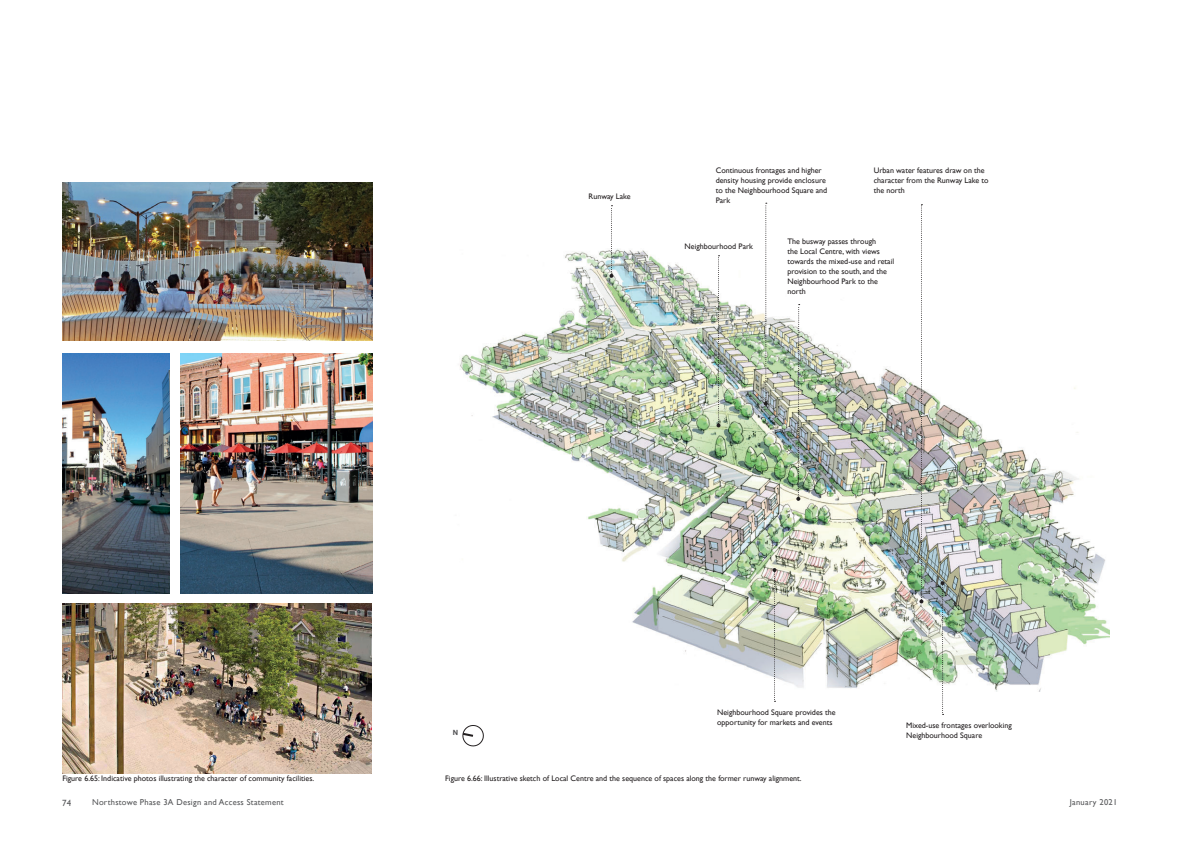
<style>
.page{position:relative;width:1191px;height:842px;background:#fff}
.page>*{position:absolute;margin:0;border:0;box-sizing:border-box;transform-origin:0 0}
.t1{font:9px "Gill Sans";color:#57585a}
.t2{font:8.5px "Gill Sans";letter-spacing:.03em;color:#57585a}
.t3{font:8px/10px "Gill Sans";color:#231f20}
</style>
<div class="page">
<img style="left:460px;top:249px;width:649px;height:442px">
<img style="left:62px;top:354px;width:108px;height:239px">
<img style="left:180px;top:354px;width:192px;height:239px">
<img style="left:62px;top:603px;width:310px;height:171px">
<img style="left:62px;top:183px;width:310px;height:158px">
<svg style="left:940px;top:581px;width:4px;height:134px"></svg>
<svg style="left:919px;top:204px;width:4px;height:399px"></svg>
<svg style="left:796px;top:304px;width:4px;height:197px"></svg>
<svg style="left:764px;top:203px;width:4px;height:203px"></svg>
<svg style="left:772px;top:568px;width:4px;height:134px"></svg>
<svg style="left:716px;top:255px;width:4px;height:172px"></svg>
<svg style="left:609px;top:205px;width:4px;height:73px"></svg>
<svg style="left:462px;top:725px;width:22px;height:22px"></svg>
<p class="t3" style="left:588px;top:191px;width:44px">Runway Lake</p>
<p class="t3" style="left:715px;top:165px;width:113px">Continuous frontages and higher density housing provide enclosure to the Neighbourhood Square and<br>Park</p>
<p class="t3" style="left:873px;top:165px;width:116px">Urban water features draw on the character from the Runway Lake to the north</p>
<p class="t3" style="left:684px;top:241px;width:70px">Neighbourhood Park</p>
<p class="t3" style="left:787px;top:237px;width:108px">The busway passes through<br>the Local Centre, with views towards the mixed-use and retail provision to the south, and the<br>Neighbourhood Park to the north</p>
<p class="t3" style="left:717px;top:707px;width:120px">Neighbourhood Square provides the opportunity for markets and events</p>
<p class="t3" style="left:906px;top:721px;width:107px">Mixed-use frontages overlooking<br>Neighbourhood Square</p>
<p class="t3" style="left:62px;top:773px;width:253px">Figure 6.65: Indicative photos illustrating the character of community facilities.</p>
<p class="t3" style="left:445px;top:773px;width:358px">Figure 6.66: Illustrative sketch of Local Centre and the sequence of spaces along the former runway alignment.</p>
<p class="t1" style="left:62px;top:797px;width:11px">74</p>
<p class="t2" style="left:92px;top:797px;width:193px">Northstowe Phase 3A Design and Access Statement</p>
<p class="t2" style="left:1070px;top:797px;width:49px">January 2021</p>
</div>
